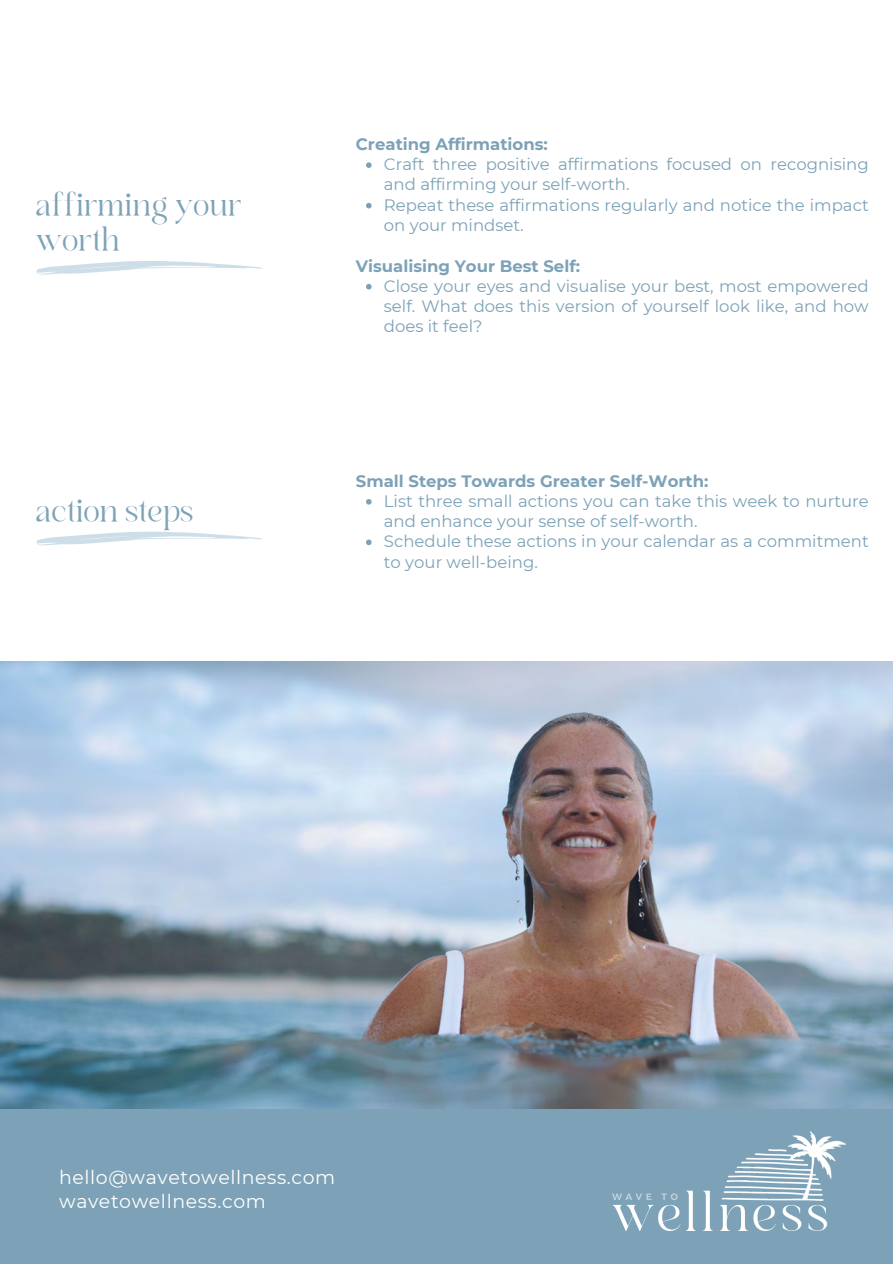
<style>
.page{position:relative;width:893px;height:1264px;background:#fff}
.page>*{position:absolute;margin:0;border:0;box-sizing:border-box;transform-origin:0 0}
.t1{font:27.9px/35px "Branden Raulner";color:#7da2b7}
.t2{font:18.9px/23.7px "Montserrat";letter-spacing:.03em;color:#fff}
.t3{font:16.5px/20.2px "Montserrat";color:#7da2b7}
.t4{font:700 16.5px "Montserrat";color:#7da2b7}
</style>
<div class="page">
<div style="left:0;top:1107px;width:892px;height:156px;background:#7da2b7"></div>
<img style="left:612px;top:1131px;width:233px;height:99px">
<svg style="left:36px;top:261px;width:226px;height:13px"></svg>
<svg style="left:36px;top:531px;width:226px;height:14px"></svg>
<img style="left:0;top:662px;width:892px;height:446px">
<svg style="left:366px;top:162px;width:5px;height:6px"></svg>
<svg style="left:366px;top:203px;width:5px;height:5px"></svg>
<svg style="left:366px;top:284px;width:5px;height:5px"></svg>
<svg style="left:366px;top:499px;width:5px;height:5px"></svg>
<svg style="left:366px;top:539px;width:5px;height:6px"></svg>
<p class="t1" style="left:36px;top:183px;width:207px">affirming your worth</p>
<p class="t1" style="left:36px;top:489px;width:159px">action steps</p>
<h3 class="t4" style="left:356px;top:134px;width:193px">Creating Affirmations:</h3>
<p class="t3" style="left:384px;top:154px;width:486px">Craft three positive affirmations focused on recognising and affirming your self-worth.</p>
<h1 class="t3" style="left:384px;top:195px;width:486px">Repeat these affirmations regularly and notice the impact on your mindset.</h1>
<p class="t4" style="left:356px;top:255px;width:226px">Visualising Your Best Self:</p>
<h3 class="t3" style="left:384px;top:276px;width:486px;text-align:justify">Close your eyes and visualise your best, most empowered self. What does this version of yourself look like, and how does it feel?</h3>
<p class="t4" style="left:356px;top:470px;width:354px">Small Steps Towards Greater Self-Worth:</p>
<p class="t3" style="left:384px;top:491px;width:486px">List three small actions you can take this week to nurture and enhance your sense of self-worth.</p>
<p class="t3" style="left:384px;top:531px;width:486px">Schedule these actions in your calendar as a commitment to your well-being.</p>
<p class="t2" style="left:59px;top:1165px;width:278px">hello@wavetowellness.com wavetowellness.com</p>
</div>
